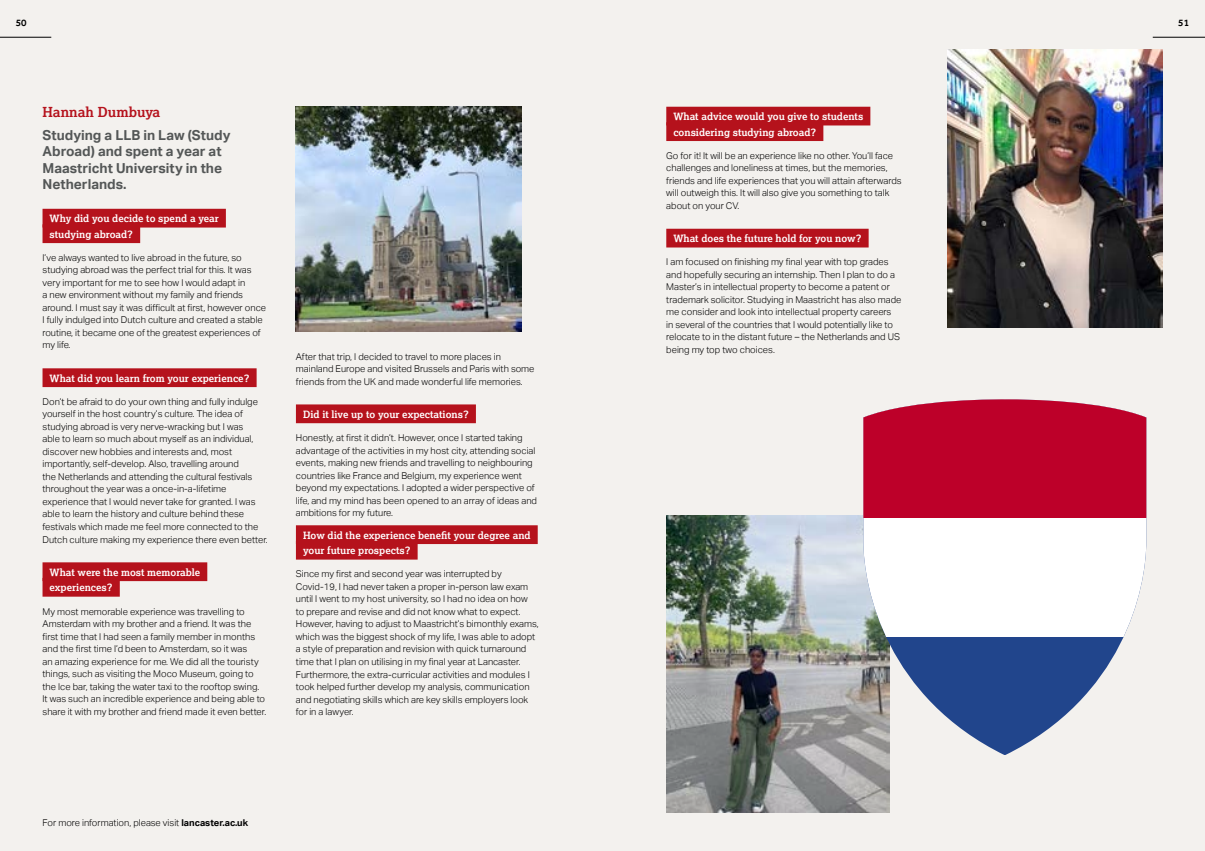
<style>
.page{position:relative;width:1205px;height:851px;background:#fff}
.page>*{position:absolute;margin:0;border:0;box-sizing:border-box;transform-origin:0 0}
.Body_Copy_-_Black{font:700 13.75px/16.2px "Aktiv Grotesk";color:#545757}
.Body_Copy_-_Black-2{font:700 13.75px "Lexia";color:#b5121c}
.LU_Red_Block_Header{font:700 10px "Lexia";color:#fff}
.t1{font:500 10px "Effra";color:#000}
.Body_Copy_-_Black-3{font:300 9.38px/12.5px "Aktiv Grotesk";color:#000}
.s1{font-weight:700}
</style>
<div class="page">
<div style="left:0;top:0;width:1205px;height:850px;background:#f3f1ee"></div>
<img style="left:666px;top:515px;width:224px;height:297px">
<hr style="left:1153px;top:37px;width:52px;height:1px;background:#000">
<hr style="left:0;top:37px;width:51px;height:1px;background:#000">
<div style="left:43px;top:209px;width:183px;height:18px;background:#b5121c"></div>
<div style="left:43px;top:224px;width:97px;height:19px;background:#b5121c"></div>
<div style="left:43px;top:368px;width:214px;height:19px;background:#b5121c"></div>
<div style="left:43px;top:562px;width:164px;height:19px;background:#b5121c"></div>
<div style="left:43px;top:577px;width:77px;height:19px;background:#b5121c"></div>
<div style="left:296px;top:404px;width:180px;height:19px;background:#b5121c"></div>
<div style="left:296px;top:525px;width:242px;height:19px;background:#b5121c"></div>
<div style="left:296px;top:540px;width:122px;height:19px;background:#b5121c"></div>
<div style="left:666px;top:107px;width:204px;height:18px;background:#b5121c"></div>
<div style="left:666px;top:122px;width:157px;height:19px;background:#b5121c"></div>
<div style="left:666px;top:229px;width:202px;height:18px;background:#b5121c"></div>
<img style="left:296px;top:106px;width:225px;height:225px">
<img style="left:948px;top:50px;width:214px;height:278px">
<svg style="left:863px;top:636px;width:261px;height:119px;fill:#21458c"></svg>
<div style="left:863px;top:399px;width:283px;height:237px;background:#fff"></div>
<div style="left:863px;top:399px;width:283px;height:119px;background:#bd0029"></div>
<p class="t1" style="left:16px;top:17px;width:12px">50</p>
<p class="Body_Copy_-_Black-2" style="left:43px;top:103px;width:119px">Hannah Dumbuya</p>
<p class="Body_Copy_-_Black" style="left:43px;top:127px;width:189px">Studying a LLB in Law (Study<br>Abroad) and spent a year at<br>Maastricht University in the<br>Netherlands.</p>
<p class="LU_Red_Block_Header" style="left:50px;top:212px;width:171px">Why did you decide to spend a year</p>
<p class="LU_Red_Block_Header" style="left:50px;top:228px;width:85px">studying abroad?</p>
<p class="Body_Copy_-_Black-3" style="left:43px;top:251px;width:225px">I’ve always wanted to live abroad in the future, so studying abroad was the perfect trial for this. It was very important for me to see how I would adapt in<br>a new environment without my family and friends around. I must say it was difficult at first, however once I fully indulged into Dutch culture and created a stable routine, it became one of the greatest experiences of my life.</p>
<p class="LU_Red_Block_Header" style="left:50px;top:372px;width:201px">What did you learn from your experience?</p>
<p class="Body_Copy_-_Black-3" style="left:43px;top:395px;width:227px">Don’t be afraid to do your own thing and fully indulge yourself in the host country’s culture. The idea of studying abroad is very nerve-wracking but I was<br>able to learn so much about myself as an individual, discover new hobbies and interests and, most importantly, self-develop. Also, travelling around<br>the Netherlands and attending the cultural festivals throughout the year was a once-in-a-lifetime experience that I would never take for granted. I was able to learn the history and culture behind these festivals which made me feel more connected to the Dutch culture making my experience there even better.</p>
<p class="LU_Red_Block_Header" style="left:50px;top:565px;width:152px">What were the most memorable</p>
<p class="LU_Red_Block_Header" style="left:50px;top:581px;width:65px">experiences?</p>
<p class="Body_Copy_-_Black-3" style="left:43px;top:605px;width:225px">My most memorable experience was travelling to Amsterdam with my brother and a friend. It was the first time that I had seen a family member in months and the first time I’d been to Amsterdam, so it was<br>an amazing experience for me. We did all the touristy things, such as visiting the Moco Museum, going to the Ice bar, taking the water taxi to the rooftop swing.<br>It was such an incredible experience and being able to share it with my brother and friend made it even better.</p>
<p class="Body_Copy_-_Black-3" style="left:296px;top:350px;width:240px">After that trip, I decided to travel to more places in mainland Europe and visited Brussels and Paris with some friends from the UK and made wonderful life memories.</p>
<p class="LU_Red_Block_Header" style="left:303px;top:408px;width:167px">Did it live up to your expectations?</p>
<p class="Body_Copy_-_Black-3" style="left:296px;top:431px;width:243px">Honestly, at first it didn’t. However, once I started taking advantage of the activities in my host city, attending social events, making new friends and travelling to neighbouring countries like France and Belgium, my experience went beyond my expectations. I adopted a wider perspective of life, and my mind has been opened to an array of ideas and ambitions for my future.</p>
<p class="LU_Red_Block_Header" style="left:303px;top:528px;width:229px">How did the experience benefit your degree and</p>
<p class="LU_Red_Block_Header" style="left:303px;top:544px;width:109px">your future prospects?</p>
<p class="Body_Copy_-_Black-3" style="left:296px;top:568px;width:244px">Since my first and second year was interrupted by Covid-19, I had never taken a proper in-person law exam until I went to my host university, so I had no idea on how<br>to prepare and revise and did not know what to expect.<br>However, having to adjust to Maastricht’s bimonthly exams, which was the biggest shock of my life, I was able to adopt a style of preparation and revision with quick turnaround time that I plan on utilising in my final year at Lancaster.<br>Furthermore, the extra-curricular activities and modules I took helped further develop my analysis, communication and negotiating skills which are key skills employers look for in a lawyer.</p>
<p class="Body_Copy_-_Black-3" style="left:43px;top:816px;width:207px">For more information, please visit <span class="s1">lancaster.ac.uk</span></p>
<p class="LU_Red_Block_Header" style="left:673px;top:110px;width:191px">What advice would you give to students</p>
<p class="LU_Red_Block_Header" style="left:673px;top:126px;width:144px">considering studying abroad?</p>
<p class="Body_Copy_-_Black-3" style="left:666px;top:149px;width:237px">Go for it! It will be an experience like no other. You’ll face challenges and loneliness at times, but the memories, friends and life experiences that you will attain afterwards will outweigh this. It will also give you something to talk about on your CV.</p>
<p class="LU_Red_Block_Header" style="left:673px;top:232px;width:190px">What does the future hold for you now?</p>
<p class="Body_Copy_-_Black-3" style="left:666px;top:256px;width:237px">I am focused on finishing my final year with top grades and hopefully securing an internship. Then I plan to do a Master’s in intellectual property to become a patent or trademark solicitor. Studying in Maastricht has also made me consider and look into intellectual property careers<br>in several of the countries that I would potentially like to relocate to in the distant future – the Netherlands and US being my top two choices.</p>
<p class="t1" style="left:1178px;top:17px;width:12px">51</p>
</div>
